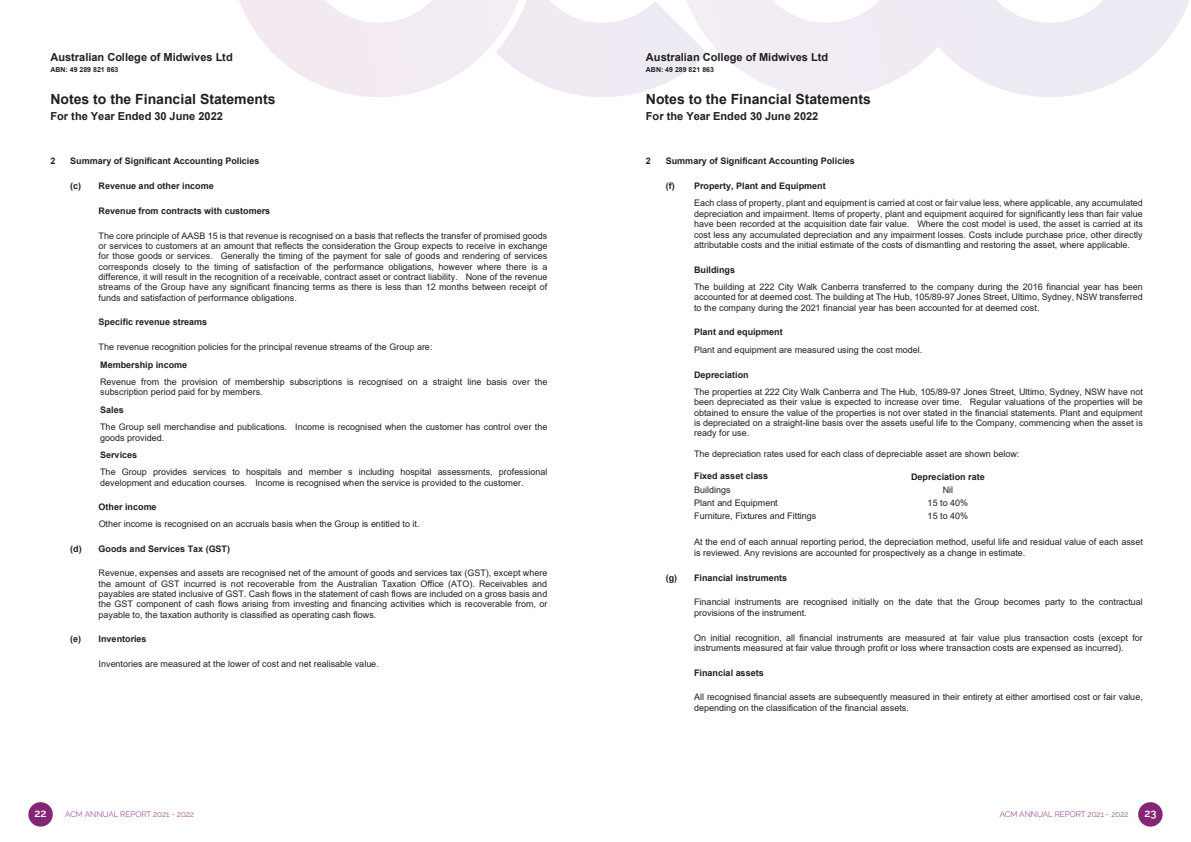
<style>
.page{position:relative;width:1191px;height:842px;background:#fff}
.page>*{position:absolute;margin:0;border:0;box-sizing:border-box;transform-origin:0 0}
.t1{font:700 14px "Arial";color:#231f20}
.t2{font:700 11px "Arial";color:#231f20}
.t3{font:600 11px "Raleway";color:#fff}
.t4{font:9px/10.3px "Arial";letter-spacing:.005em;color:#231f20}
.t5{font:700 9px "Arial";color:#231f20}
.t6{font:300 8px "Raleway";color:#862576}
.t7{font:700 7px "Arial";color:#231f20}
.s1{font-weight:700}
</style>
<div class="page">
<div style="left:1138px;top:802px;width:24px;height:25px;background:#862576;border-radius:50%"></div>
<div style="left:28px;top:802px;width:25px;height:25px;background:#862576;border-radius:50%"></div>
<svg style="left:239px;top:0;width:951px;height:97px"></svg>
<svg style="left:495px;top:0;width:213px;height:97px"></svg>
<p class="t2" style="left:50px;top:49px;width:184px">Australian College of Midwives Ltd</p>
<p class="t7" style="left:50px;top:65px;width:70px">ABN: 49 289 821 863</p>
<p class="t1" style="left:50px;top:89px;width:227px">Notes to the Financial Statements</p>
<p class="t2" style="left:50px;top:109px;width:174px">For the Year Ended 30 June 2022</p>
<p class="t5" style="left:50px;top:155px;width:7px">2</p>
<p class="t5" style="left:70px;top:155px;width:191px">Summary of Significant Accounting Policies</p>
<p class="t5" style="left:70px;top:179px;width:145px">(c) Revenue and other income</p>
<p class="t5" style="left:99px;top:204px;width:173px">Revenue from contracts with customers</p>
<p class="t4" style="left:99px;top:230px;width:450px;text-align:justify">The core principle of AASB 15 is that revenue is recognised on a basis that reflects the transfer of promised goods or services to customers at an amount that reflects the consideration the Group expects to receive in exchange for those goods or services. Generally the timing of the payment for sale of goods and rendering of services corresponds closely to the timing of satisfaction of the performance obligations, however where there is a difference, it will result in the recognition of a receivable, contract asset or contract liability. None of the revenue streams of the Group have any significant financing terms as there is less than 12 months between receipt of funds and satisfaction of performance obligations.</p>
<p class="t5" style="left:99px;top:316px;width:110px">Specific revenue streams</p>
<p class="t4" style="left:99px;top:338px;width:450px;line-height:17.4px">The revenue recognition policies for the principal revenue streams of the Group are:<br><span class="s1">Membership income<br></span>Revenue from the provision of membership subscriptions is recognised on a straight line basis over the</p>
<p class="t4" style="left:100px;top:383px;width:449px;line-height:17.5px">subscription period paid for by members.<br><span class="s1">Sales<br></span>The Group sell merchandise and publications. Income is recognised when the customer has control over the</p>
<p class="t4" style="left:100px;top:429px;width:449px;line-height:17.4px">goods provided.<br><span class="s1">Services<br></span>The Group provides services to hospitals and member s including hospital assessments, professional</p>
<p class="t4" style="left:100px;top:477px;width:425px">development and education courses. Income is recognised when the service is provided to the customer.</p>
<p class="t4" style="left:99px;top:499px;width:322px;line-height:16.3px"><span class="s1">Other income<br></span>Other income is recognised on an accruals basis when the Group is entitled to it.</p>
<p class="t5" style="left:70px;top:542px;width:161px">(d) Goods and Services Tax (GST)</p>
<p class="t4" style="left:99px;top:568px;width:450px;text-align:justify">Revenue, expenses and assets are recognised net of the amount of goods and services tax (GST), except where the amount of GST incurred is not recoverable from the Australian Taxation Office (ATO). Receivables and payables are stated inclusive of GST. Cash flows in the statement of cash flows are included on a gross basis and the GST component of cash flows arising from investing and financing activities which is recoverable from, or payable to, the taxation authority is classified as operating cash flows.</p>
<p class="t5" style="left:70px;top:633px;width:78px">(e) Inventories</p>
<p class="t4" style="left:99px;top:659px;width:282px">Inventories are measured at the lower of cost and net realisable value.</p>
<p class="t2" style="left:646px;top:49px;width:184px">Australian College of Midwives Ltd</p>
<p class="t7" style="left:646px;top:65px;width:70px">ABN: 49 289 821 863</p>
<p class="t1" style="left:646px;top:89px;width:227px">Notes to the Financial Statements</p>
<p class="t2" style="left:646px;top:109px;width:174px">For the Year Ended 30 June 2022</p>
<p class="t5" style="left:646px;top:155px;width:7px">2</p>
<p class="t5" style="left:665px;top:155px;width:191px">Summary of Significant Accounting Policies</p>
<p class="t4" style="left:694px;top:177px;width:450px;line-height:17.4px;text-indent:-28px"><span class="s1">(f) Property, Plant and Equipment<br></span>Each class of property, plant and equipment is carried at cost or fair value less, where applicable, any accumulated</p>
<p class="t4" style="left:694px;top:208px;width:450px;text-align:justify">depreciation and impairment. Items of property, plant and equipment acquired for significantly less than fair value have been recorded at the acquisition date fair value. Where the cost model is used, the asset is carried at its cost less any accumulated depreciation and any impairment losses. Costs include purchase price, other directly attributable costs and the initial estimate of the costs of dismantling and restoring the asset, where applicable.</p>
<p class="t4" style="left:694px;top:261px;width:450px;line-height:17.4px"><span class="s1">Buildings<br></span>The building at 222 City Walk Canberra transferred to the company during the 2016 financial year has been</p>
<p class="t4" style="left:694px;top:292px;width:450px">accounted for at deemed cost. The building at The Hub, 105/89-97 Jones Street, Ultimo, Sydney, NSW transferred to the company during the 2021 financial year has been accounted for at deemed cost.</p>
<p class="t4" style="left:694px;top:323px;width:230px;line-height:17.4px"><span class="s1">Plant and equipment<br></span>Plant and equipment are measured using the cost model.</p>
<p class="t4" style="left:694px;top:366px;width:450px;line-height:17.4px"><span class="s1">Depreciation<br></span>The properties at 222 City Walk Canberra and The Hub, 105/89-97 Jones Street, Ultimo, Sydney, NSW have not</p>
<p class="t4" style="left:694px;top:397px;width:450px;text-align:justify">been depreciated as their value is expected to increase over time. Regular valuations of the properties will be obtained to ensure the value of the properties is not over stated in the financial statements. Plant and equipment is depreciated on a straight-line basis over the assets useful life to the Company, commencing when the asset is ready for use.</p>
<p class="t4" style="left:694px;top:449px;width:327px">The depreciation rates used for each class of depreciable asset are shown below:</p>
<p class="t5" style="left:694px;top:470px;width:76px">Fixed asset class</p>
<p class="t5" style="left:911px;top:470px;width:75px">Depreciation rate</p>
<p class="t4" style="left:694px;top:485px;width:38px">Buildings</p>
<p class="t4" style="left:942px;top:485px;width:12px">Nil</p>
<p class="t4" style="left:694px;top:498px;width:85px">Plant and Equipment</p>
<p class="t4" style="left:927px;top:498px;width:42px">15 to 40%</p>
<p class="t4" style="left:694px;top:511px;width:124px">Furniture, Fixtures and Fittings</p>
<p class="t4" style="left:927px;top:511px;width:42px">15 to 40%</p>
<p class="t4" style="left:694px;top:537px;width:450px">At the end of each annual reporting period, the depreciation method, useful life and residual value of each asset is reviewed. Any revisions are accounted for prospectively as a change in estimate.</p>
<p class="t5" style="left:665px;top:571px;width:123px">(g) Financial instruments</p>
<p class="t4" style="left:694px;top:597px;width:450px">Financial instruments are recognised initially on the date that the Group becomes party to the contractual provisions of the instrument.</p>
<p class="t4" style="left:694px;top:632px;width:450px">On initial recognition, all financial instruments are measured at fair value plus transaction costs (except for instruments measured at fair value through profit or loss where transaction costs are expensed as incurred).</p>
<p class="t5" style="left:694px;top:666px;width:71px">Financial assets</p>
<p class="t4" style="left:694px;top:692px;width:450px">All recognised financial assets are subsequently measured in their entirety at either amortised cost or fair value, depending on the classification of the financial assets.</p>
<p class="t3" style="left:35px;top:807px;width:14px">22</p>
<p class="t6" style="left:65px;top:810px;width:130px">ACM ANNUAL REPORT 2021 - 2022</p>
<p class="t6" style="left:999px;top:810px;width:130px">ACM ANNUAL REPORT 2021 - 2022</p>
<p class="t3" style="left:1144px;top:807px;width:14px">23</p>
</div>
